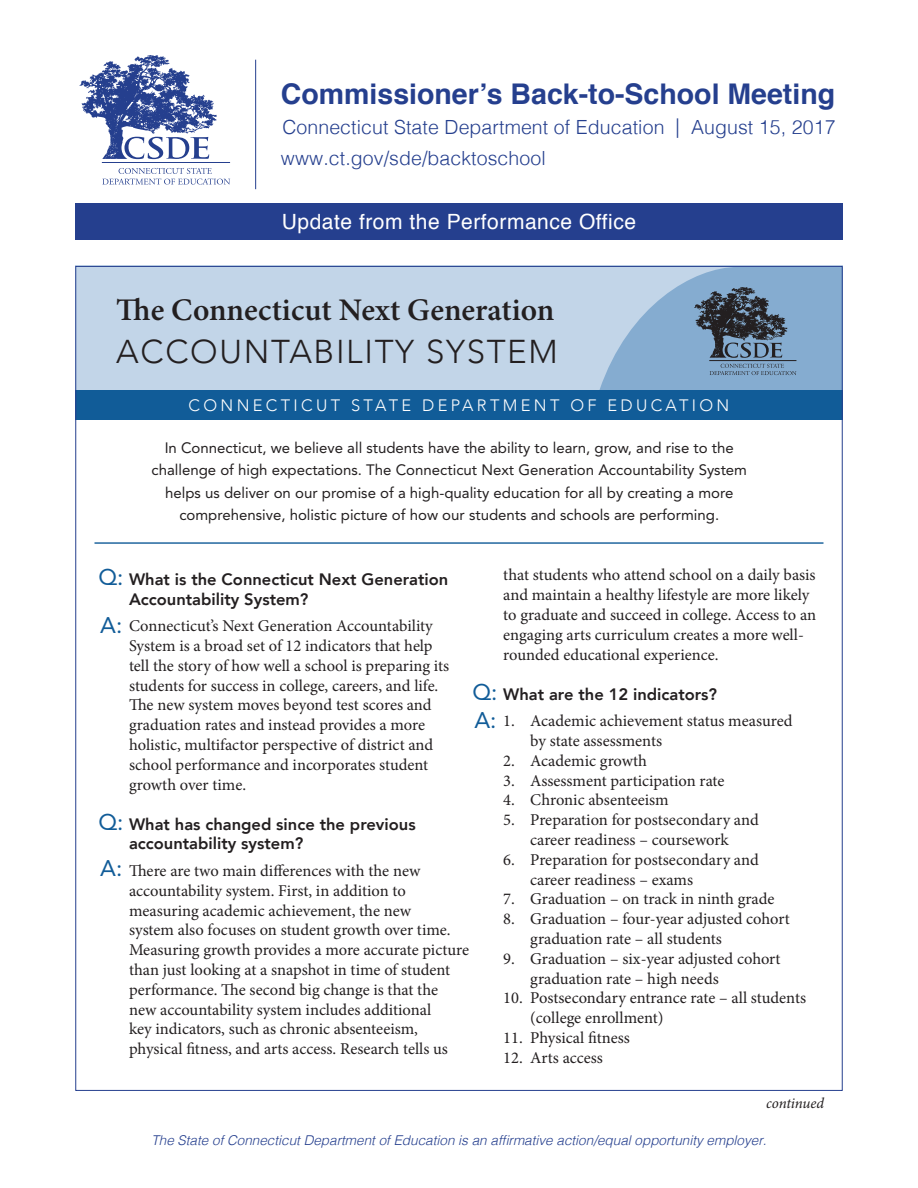
<style>
.page{position:relative;width:918px;height:1188px;background:#fff}
.page>*{position:absolute;margin:0;border:0;box-sizing:border-box;transform-origin:0 0}
.t1{font:300 33px "Avenir";letter-spacing:.05em;color:#231f20}
.t2{font:600 31.5px "Minion Pro";color:#231f20}
.t3{font:700 28.5px "Helvetica";color:#253f8e}
.question{font:22.5px "Avenir";color:#115c98}
.t4{font:21px "Helvetica";letter-spacing:.025em;color:#fff}
.t5{font:300 19.5px/30.2px "Helvetica";letter-spacing:.005em;color:#253f8e}
.answer{font:16.5px/19.8px "Minion Pro";color:#231f20}
.question-2{font:800 16.5px/19.8px "Avenir";color:#231f20}
.question-3{font:300 16.5px "Avenir";letter-spacing:.2em;color:#fff}
.answer-2{font:15px/22.5px "Avenir";color:#231f20;text-align:center}
.t6{font:italic 15px "Minion Pro";letter-spacing:-.01em;color:#231f20}
.t7{font:italic 300 13.5px "Helvetica";color:#253f8e}
</style>
<div class="page">
<hr style="left:102px;top:162px;width:128px;height:1px;background:#253f8e">
<svg style="left:102px;top:168px;width:128px;height:17px"></svg>
<svg style="left:79px;top:55px;width:138px;height:104px"></svg>
<hr style="left:255px;top:60px;width:1px;height:129px;background:#253f8e">
<div style="left:75px;top:203px;width:768px;height:37px;background:#253f8e"></div>
<hr style="left:94px;top:542px;width:730px;height:2px;background:#115c98">
<div style="left:75px;top:266px;width:768px;height:134px;background:#c2d5e8"></div>
<svg style="left:599px;top:268px;width:242px;height:122px"></svg>
<div style="left:75px;top:390px;width:768px;height:29px;background:#115c98"></div>
<h3 class="t3" style="left:281px;top:71px;width:556px">Commissioner’s Back-to-School Meeting</h3>
<p class="t5" style="left:281px;top:111px;width:556px">Connecticut State Department of Education | August 15, 2017 www.ct.gov/sde/backtoschool</p>
<p class="t4" style="left:282px;top:206px;width:356px">Update from the Performance Office</p>
<p class="t2" style="left:116px;top:288px;width:440px">The Connecticut Next Generation</p>
<p class="t1" style="left:116px;top:332px;width:443px">ACCOUNTABILITY SYSTEM</p>
<p class="question-3" style="left:189px;top:396px;width:542px">CONNECTICUT STATE DEPARTMENT OF EDUCATION</p>
<p class="answer-2" style="left:151px;top:437px;width:597px">In Connecticut, we believe all students have the ability to learn, grow, and rise to the challenge of high expectations. The Connecticut Next Generation Accountability System helps us deliver on our promise of a high-quality education for all by creating a more comprehensive, holistic picture of how our students and schools are performing.</p>
<p class="answer" style="left:503px;top:565px;width:314px">that students who attend school on a daily basis and maintain a healthy lifestyle are more likely to graduate and succeed in college. Access to an engaging arts curriculum creates a more well&shy;rounded educational experience.</p>
<p class="question-2" style="left:503px;top:684px;width:215px">What are the 12 indicators?</p>
<p class="answer" style="left:530px;top:711px;width:264px;text-indent:-27px">1. Academic achievement status measured by state assessments</p>
<p class="answer" style="left:503px;top:751px;width:145px">2. Academic growth</p>
<p class="answer" style="left:503px;top:770px;width:223px">3. Assessment participation rate</p>
<p class="answer" style="left:503px;top:790px;width:167px">4. Chronic absenteeism</p>
<p class="answer" style="left:503px;top:810px;width:257px;text-align:center">5. Preparation for postsecondary and career readiness – coursework</p>
<p class="answer" style="left:530px;top:850px;width:230px;text-indent:-27px">6. Preparation for postsecondary and career readiness – exams</p>
<p class="answer" style="left:503px;top:889px;width:273px">7. Graduation – on track in ninth grade</p>
<p class="answer" style="left:530px;top:909px;width:261px;text-indent:-27px">8. Graduation – four-year adjusted cohort graduation rate – all students</p>
<p class="answer" style="left:530px;top:949px;width:252px;text-indent:-27px">9. Graduation – six-year adjusted cohort graduation rate – high needs</p>
<p class="answer" style="left:530px;top:988px;width:277px;text-indent:-27px">10. Postsecondary entrance rate – all students (college enrollment)</p>
<p class="answer" style="left:503px;top:1028px;width:128px">11. Physical fitness</p>
<p class="answer" style="left:503px;top:1048px;width:101px">12. Arts access</p>
<p class="t6" style="left:766px;top:1093px;width:59px">continued</p>
<p class="question" style="left:99px;top:564px;width:27px">Q:</p>
<p class="question-2" style="left:129px;top:569px;width:321px">What is the Connecticut Next Generation<br>Accountability System?</p>
<p class="answer" style="left:129px;top:616px;width:322px">Connecticut’s Next Generation Accountability System is a broad set of 12 indicators that help tell the story of how well a school is preparing its students for success in college, careers, and life.<br>The new system moves beyond test scores and graduation rates and instead provides a more holistic, multifactor perspective of district and school performance and incorporates student growth over time.</p>
<p class="question-2" style="left:129px;top:814px;width:288px">What has changed since the previous accountability system?</p>
<p class="answer" style="left:129px;top:861px;width:341px">There are two main differences with the new accountability system. First, in addition to measuring academic achievement, the new<br>system also focuses on student growth over time.<br>Measuring growth provides a more accurate picture than just looking at a snapshot in time of student performance. The second big change is that the new accountability system includes additional<br>key indicators, such as chronic absenteeism, physical fitness, and arts access. Research tells us</p>
<p class="question" style="left:100px;top:612px;width:24px">A:</p>
<p class="question" style="left:473px;top:679px;width:27px">Q:</p>
<p class="question" style="left:474px;top:707px;width:24px">A:</p>
<p class="question" style="left:99px;top:810px;width:27px">Q:</p>
<p class="question" style="left:100px;top:855px;width:24px">A:</p>
<p class="t7" style="left:151px;top:1129px;width:617px">The State of Connecticut Department of Education is an affirmative action/equal opportunity employer.</p>
</div>
